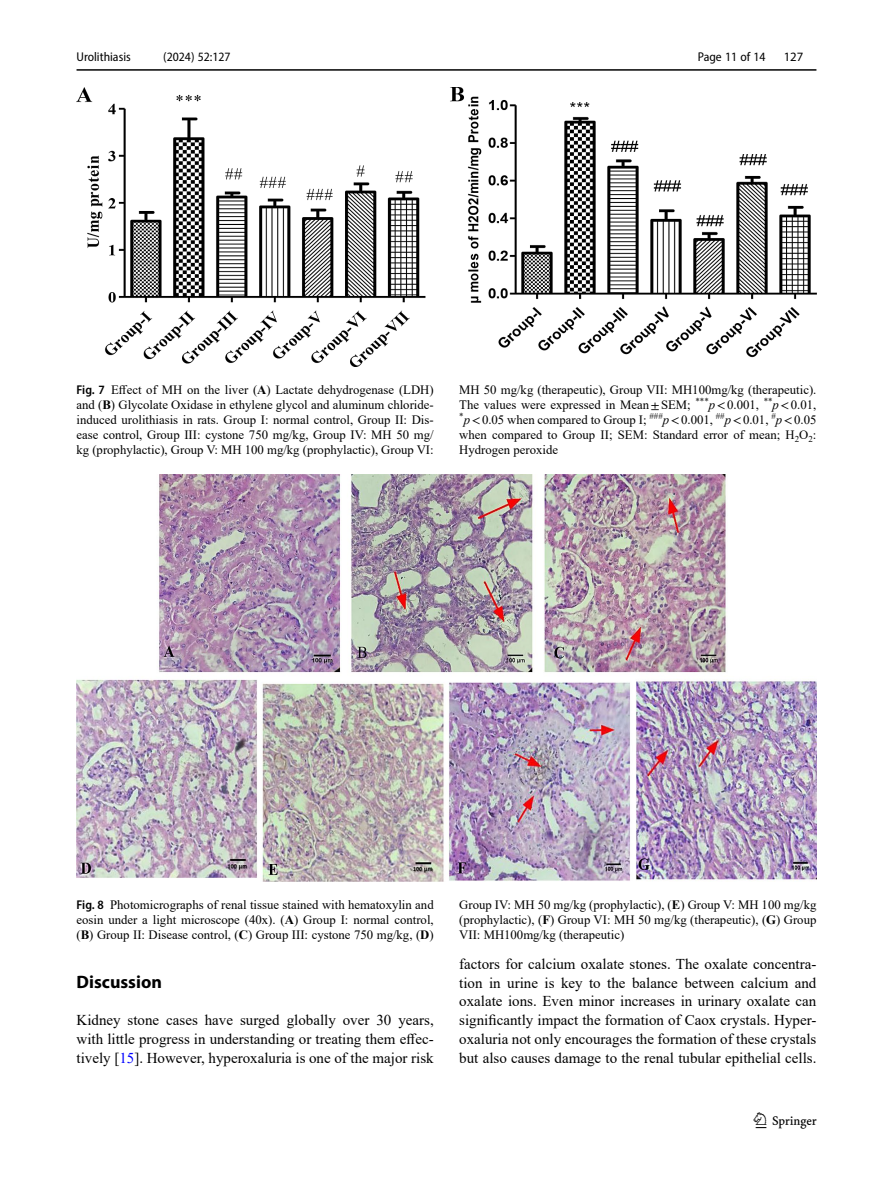
<style>
.page{position:relative;width:893px;height:1187px;background:#fff}
.page>*{position:absolute;margin:0;border:0;box-sizing:border-box;transform-origin:0 0}
.t1{font:22.5px "Springnew";color:#000}
.Head_1{font:700 18px "Myriad Pro";color:#000}
.Body_Text{font:15px/18.8px "Times New Roman";color:#000;text-align:justify}
.Figure_Caption{font:12.75px/15px "Times New Roman";color:#000;text-align:justify}
.t2{font:semi-condensed 12.75px "Myriad Pro";color:#000}
.t3{font:12.75px "Myriad Pro";color:#000}
.s1{font-family:"Myriad Pro";font-weight:600;font-stretch:semi-condensed}
.s2{font-weight:700}
.s3{font-family:"STIX"}
.s4{font-style:italic}
.s5{color:#00f}
</style>
<div class="page">
<hr style="left:77px;top:69px;width:739px;height:2px;background:#000">
<img style="left:77px;top:474px;width:739px;height:407px">
<img style="left:77px;top:87px;width:739px;height:280px">
<p class="t2" style="left:77px;top:49px;width:56px">Urolithiasis</p>
<p class="t2" style="left:163px;top:49px;width:69px">(2024) 52:127</p>
<p class="t2" style="left:698px;top:49px;width:69px">Page 11 of 14</p>
<p class="t3" style="left:784px;top:48px;width:21px">127</p>
<p class="Figure_Caption" style="left:77px;top:381px;width:359px"><span class="s1">Fig. 7</span> Effect of MH on the liver (<span class="s2">A</span>) Lactate dehydrogenase (LDH) and (<span class="s2">B</span>) Glycolate Oxidase in ethylene glycol and aluminum chloride&shy;induced urolithiasis in rats. Group I: normal control, Group II: Dis&shy;ease control, Group III: cystone 750 mg/kg, Group IV: MH 50 mg/ kg (prophylactic), Group V: MH 100 mg/kg (prophylactic), Group VI:</p>
<p class="Figure_Caption" style="left:459px;top:381px;width:359px">MH 50 mg/kg (therapeutic), Group VII: MH100mg/kg (therapeutic).<br>The values were expressed in Mean<span class="s3">±</span>SEM; <sup>***</sup><span class="s4">p</span><span class="s3">&lt;</span>0.001, <sup>**</sup><span class="s4">p</span><span class="s3">&lt;</span>0.01, <sup>*</sup><span class="s4">p</span><span class="s3">&lt;</span>0.05 when compared to Group I; <sup>###</sup><span class="s4">p</span><span class="s3">&lt;</span>0.001, <sup>##</sup><span class="s4">p</span><span class="s3">&lt;</span>0.01, <sup>#</sup><span class="s4">p</span><span class="s3">&lt;</span>0.05 when compared to Group II; SEM: Standard error of mean; H<sub>2</sub>O<sub>2</sub>:<br>Hydrogen peroxide</p>
<p class="Figure_Caption" style="left:77px;top:896px;width:359px"><span class="s1">Fig. 8</span> Photomicrographs of renal tissue stained with hematoxylin and eosin under a light microscope (40x). (<span class="s2">A</span>) Group I: normal control, (<span class="s2">B</span>) Group II: Disease control, (<span class="s2">C</span>) Group III: cystone 750 mg/kg, (<span class="s2">D</span>)</p>
<p class="Figure_Caption" style="left:459px;top:896px;width:359px">Group IV: MH 50 mg/kg (prophylactic), (<span class="s2">E</span>) Group V: MH 100 mg/kg (prophylactic), (<span class="s2">F</span>) Group VI: MH 50 mg/kg (therapeutic), (<span class="s2">G</span>) Group VII: MH100mg/kg (therapeutic)</p>
<p class="Head_1" style="left:77px;top:969px;width:87px">Discussion</p>
<p class="Body_Text" style="left:77px;top:1010px;width:359px">Kidney stone cases have surged globally over 30 years, with little progress in understanding or treating them effec&shy;tively [<span class="s5">15</span>]. However, hyperoxaluria is one of the major risk</p>
<p class="Body_Text" style="left:459px;top:953px;width:359px">factors for calcium oxalate stones. The oxalate concentra&shy;tion in urine is key to the balance between calcium and oxalate ions. Even minor increases in urinary oxalate can significantly impact the formation of Caox crystals. Hyper&shy;oxaluria not only encourages the formation of these crystals but also causes damage to the renal tubular epithelial cells.</p>
<h1 class="t1" style="left:756px;top:1107px;width:63px">1 3</h1>
</div>
